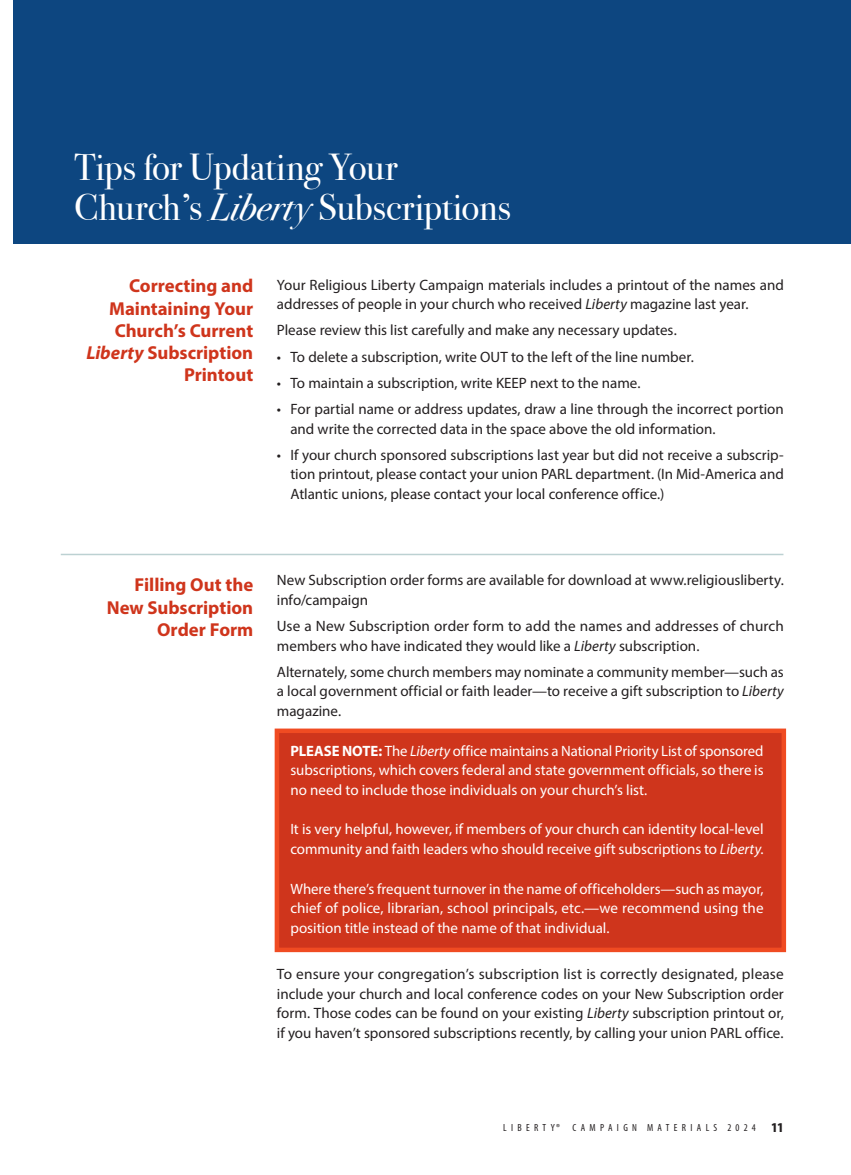
<style>
.page{position:relative;width:851px;height:1175px;background:#fff}
.page>*{position:absolute;margin:0;border:0;box-sizing:border-box;transform-origin:0 0}
.t1{font:37.5px/40.5px "Bodoni Svty Two ITCTT";letter-spacing:-.005em;color:#fff}
.t2{font:700 18.75px/22.2px "Myriad Pro";color:#cf351c;text-align:right}
.t3{font:15px/19.5px "Myriad Pro";color:#231f20}
.t4{font:15px/19.5px "Myriad Pro";color:#fff;text-align:justify}
.t5{font:condensed 10.35px "Myriad Pro";letter-spacing:.42em;color:#231f20}
.s1{font-style:italic}
.s2{font-weight:700}
.s3{font-weight:900;font-size:13.5px}
</style>
<div class="page">
<div style="left:14px;top:0;width:836px;height:243px;background:#0d4680"></div>
<div style="left:275px;top:728px;width:511px;height:224px;background:#cf351c;border:5px solid #f04b22"></div>
<hr style="left:61px;top:553px;width:722px;height:2px;background:#bcd1d2">
<h1 class="t1" style="left:74px;top:151px;width:438px">Tips for Updating Your<br>Church’s <span class="s1">Liberty</span> Subscriptions</h1>
<p class="t2" style="left:86px;top:277px;width:168px">Correcting and<br>Maintaining Your<br>Church’s Current<br><span class="s1">Liberty</span> Subscription<br>Printout</p>
<p class="t3" style="left:277px;top:276px;width:508px">Your Religious Liberty Campaign materials includes a printout of the names and addresses of people in your church who received <span class="s1">Liberty</span> magazine last year.</p>
<p class="t3" style="left:277px;top:322px;width:401px">Please review this list carefully and make any necessary updates.</p>
<p class="t3" style="left:277px;top:348px;width:418px">• To delete a subscription, write OUT to the left of the line number.</p>
<p class="t3" style="left:277px;top:374px;width:365px">• To maintain a subscription, write KEEP next to the name.</p>
<p class="t3" style="left:290px;top:400px;width:495px;text-indent:-14px">• For partial name or address updates, draw a line through the incorrect portion and write the corrected data in the space above the old information.</p>
<p class="t3" style="left:290px;top:446px;width:495px;text-align:justify;text-indent:-14px">• If your church sponsored subscriptions last year but did not receive a subscrip&shy;tion printout, please contact your union PARL department. (In Mid-America and Atlantic unions, please contact your local conference office.)</p>
<p class="t2" style="left:107px;top:575px;width:148px">Filling Out the<br>New Subscription<br>Order Form</p>
<p class="t3" style="left:277px;top:571px;width:508px">New Subscription order forms are available for download at www.religiousliberty. info/campaign</p>
<p class="t3" style="left:277px;top:617px;width:508px">Use a New Subscription order form to add the names and addresses of church members who have indicated they would like a <span class="s1">Liberty</span> subscription.</p>
<p class="t3" style="left:277px;top:663px;width:508px;text-align:justify">Alternately, some church members may nominate a community member—such as a local government official or faith leader—to receive a gift subscription to <span class="s1">Liberty </span>magazine.</p>
<p class="t4" style="left:290px;top:742px;width:474px"><span class="s2">PLEASE NOTE:</span> The <span class="s1">Liberty</span> office maintains a National Priority List of sponsored subscriptions, which covers federal and state government officials, so there is no need to include those individuals on your church’s list.</p>
<p class="t4" style="left:290px;top:820px;width:474px">It is very helpful, however, if members of your church can identity local-level community and faith leaders who should receive gift subscriptions to <span class="s1">Liberty</span>.</p>
<p class="t4" style="left:290px;top:880px;width:474px">Where there’s frequent turnover in the name of officeholders—such as mayor, chief of police, librarian, school principals, etc.—we recommend using the position title instead of the name of that individual.</p>
<p class="t3" style="left:277px;top:965px;width:508px;text-align:justify">To ensure your congregation’s subscription list is correctly designated, please include your church and local conference codes on your New Subscription order form. Those codes can be found on your existing <span class="s1">Liberty</span> subscription printout or, if you haven’t sponsored subscriptions recently, by calling your union PARL office.</p>
<p class="t5" style="left:503px;top:1123px;width:282px">LIBERTY® CAMPAIGN MATERIALS 2024 <span class="s3">11</span></p>
</div>
